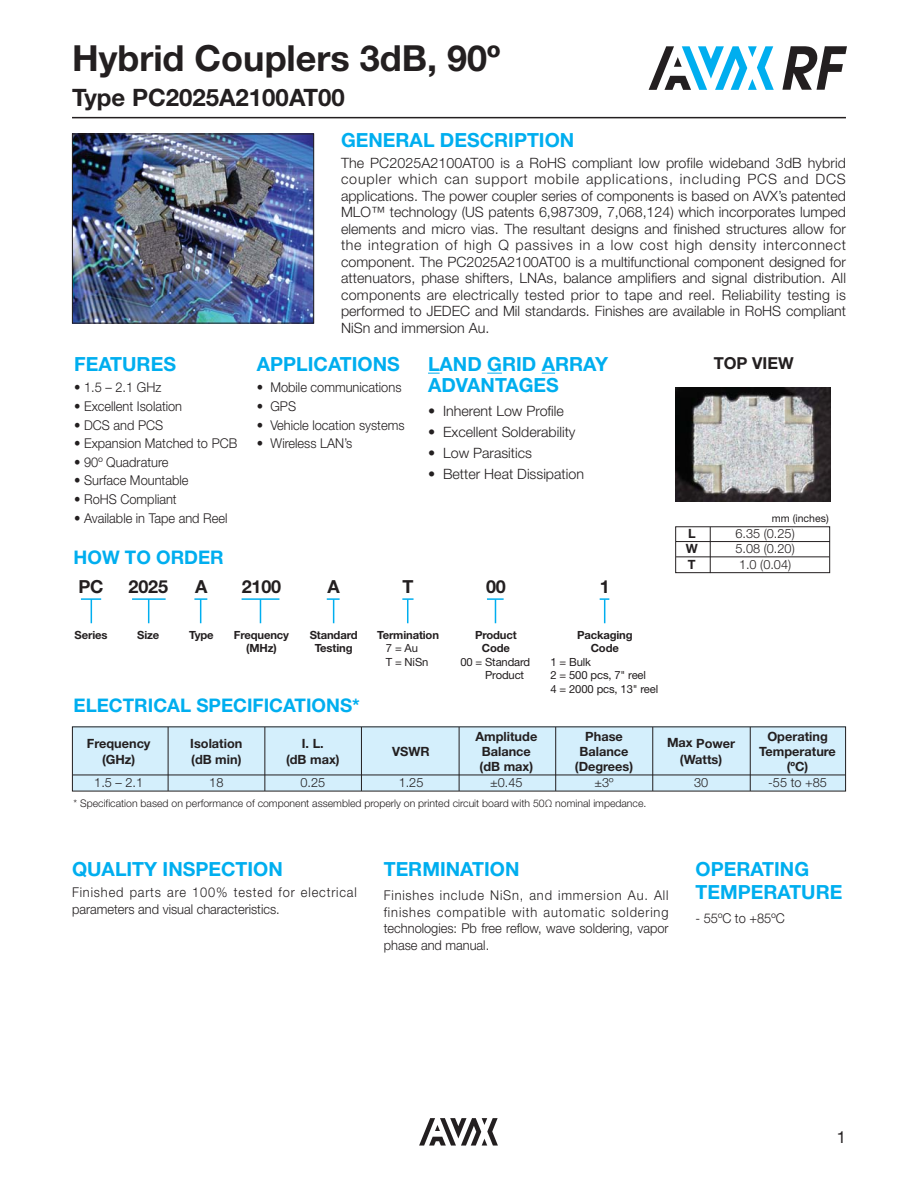
<style>
.page{position:relative;width:918px;height:1188px;background:#fff}
.page>*{position:absolute;margin:0;border:0;box-sizing:border-box;transform-origin:0 0}
.t1{font:700 36px "Helvetica Neue LT Std";color:#231f20}
.t2{font:700 24px "Helvetica Neue LT Std";color:#231f20}
.t3{font:700 19.5px/21px "Helvetica Neue LT Std";color:#00aeef}
.t4{font:700 18.75px "Helvetica Neue LT Std";color:#00aeef}
.t5{font:700 18px "Helvetica Neue LT Std";letter-spacing:-.01em;color:#231f20}
.t6{font:700 16.5px "Helvetica Neue LT Std";color:#231f20}
.t7{font:16.5px "Helvetica Neue";color:#231f20}
.t8{font:300 14.25px/16.5px "Helvetica Neue LT Std";color:#231f20;text-align:justify}
.t9{font:300 13.5px/16.5px "Helvetica Neue LT Std";color:#231f20;text-align:justify;scale:.95 1}
.t10{font:300 13.5px/16.5px "Helvetica Neue LT Std";letter-spacing:.05em;color:#231f20;scale:.95 1}
.t11{font:700 12.75px "Helvetica Neue LT Std";color:#231f20}
.t12{font:300 12.75px "Helvetica Neue LT Std";color:#231f20}
.t13{font:700 11.25px/13.5px "Helvetica Neue LT Std";letter-spacing:-.01em;color:#231f20;text-align:center}
.t14{font:11.25px/13.5px "Helvetica Neue LT Std";letter-spacing:-.01em;color:#231f20}
.t15{font:300 10.5px "Helvetica Neue LT Std";color:#231f20}
.t16{font:10.5px "Helvetica Neue LT Std";color:#231f20}
</style>
<div class="page">
<svg style="left:419px;top:1118px;width:79px;height:28px"></svg>
<svg style="left:782px;top:46px;width:65px;height:44px"></svg>
<svg style="left:649px;top:46px;width:125px;height:44px"></svg>
<hr style="left:72px;top:117px;width:774px;height:1px;background:#231f20">
<img style="left:74px;top:136px;width:238px;height:186px">
<div style="left:72px;top:134px;width:242px;height:190px;border:1px solid #231f20"></div>
<img style="left:676px;top:388px;width:154px;height:113px">
<svg style="left:428px;top:373px;width:12px;height:1px"></svg>
<svg style="left:487px;top:373px;width:15px;height:1px"></svg>
<svg style="left:542px;top:373px;width:13px;height:1px"></svg>
<div style="left:72px;top:727px;width:774px;height:64px;background:#d4effc"></div>
<hr style="left:73px;top:775px;width:772px;height:1px;background:#231f20">
<hr style="left:168px;top:727px;width:1px;height:64px;background:#231f20">
<hr style="left:264px;top:727px;width:1px;height:64px;background:#231f20">
<hr style="left:361px;top:727px;width:1px;height:64px;background:#231f20">
<hr style="left:459px;top:727px;width:1px;height:64px;background:#231f20">
<hr style="left:555px;top:727px;width:1px;height:64px;background:#231f20">
<hr style="left:652px;top:727px;width:1px;height:64px;background:#231f20">
<hr style="left:750px;top:727px;width:1px;height:64px;background:#231f20">
<hr style="left:81px;top:598px;width:20px;height:2px;background:#00aeef">
<svg style="left:91px;top:600px;width:1px;height:23px"></svg>
<hr style="left:132px;top:598px;width:34px;height:2px;background:#00aeef">
<svg style="left:148px;top:600px;width:1px;height:23px"></svg>
<hr style="left:242px;top:598px;width:37px;height:2px;background:#00aeef">
<svg style="left:260px;top:600px;width:1px;height:23px"></svg>
<svg style="left:194px;top:598px;width:13px;height:25px"></svg>
<svg style="left:402px;top:598px;width:12px;height:25px"></svg>
<svg style="left:487px;top:598px;width:17px;height:25px"></svg>
<svg style="left:600px;top:598px;width:9px;height:25px"></svg>
<svg style="left:675px;top:526px;width:155px;height:47px"></svg>
<hr style="left:676px;top:556px;width:153px;height:1px;background:#231f20">
<hr style="left:710px;top:527px;width:1px;height:46px;background:#231f20">
<svg style="left:327px;top:598px;width:13px;height:25px"></svg>
<h1 class="t1" style="left:72px;top:45px;width:430px">Hybrid Couplers 3dB, 90º</h1>
<h2 class="t2" style="left:72px;top:89px;width:274px">Type PC2025A2100AT00</h2>
<h3 class="t3" style="left:341px;top:132px;width:235px">GENERAL DESCRIPTION</h3>
<p class="t8" style="left:341px;top:156px;width:506px">The PC2025A2100AT00 is a RoHS compliant low profile wideband 3dB hybrid coupler which can support mobile applications, including PCS and DCS applications. The power coupler series of components is based on AVX’s patented MLO™ technology (US patents 6,987309, 7,068,124) which incorporates lumped elements and micro vias. The resultant designs and finished structures allow for the integration of high Q passives in a low cost high density interconnect component. The PC2025A2100AT00 is a multifunctional component designed for attenuators, phase shifters, LNAs, balance amplifiers and signal distribution. All components are electrically tested prior to tape and reel. Reliability testing is performed to JEDEC and Mil standards. Finishes are available in RoHS compliant NiSn and immersion Au.</p>
<h3 class="t3" style="left:74px;top:356px;width:103px">FEATURES</h3>
<p class="t9" style="left:74px;top:381px;width:93px">• 1.5 – 2.1 GHz</p>
<p class="t9" style="left:74px;top:399px;width:115px">• Excellent Isolation</p>
<p class="t9" style="left:74px;top:418px;width:95px">• DCS and PCS</p>
<p class="t9" style="left:74px;top:437px;width:173px">• Expansion Matched to PCB</p>
<p class="t9" style="left:74px;top:455px;width:101px">• 90º Quadrature</p>
<p class="t9" style="left:74px;top:474px;width:122px">• Surface Mountable</p>
<p class="t9" style="left:74px;top:492px;width:110px">• RoHS Compliant</p>
<p class="t9" style="left:74px;top:511px;width:163px">• Available in Tape and Reel</p>
<h3 class="t3" style="left:257px;top:356px;width:144px">APPLICATIONS</h3>
<p class="t9" style="left:257px;top:381px;width:154px">• Mobile communications</p>
<p class="t9" style="left:257px;top:399px;width:43px">• GPS</p>
<p class="t9" style="left:257px;top:418px;width:157px">• Vehicle location systems</p>
<p class="t9" style="left:257px;top:437px;width:102px">• Wireless LAN’s</p>
<h3 class="t3" style="left:428px;top:356px;width:182px">LAND GRID ARRAY<br>ADVANTAGES</h3>
<p class="t8" style="left:428px;top:404px;width:137px">• Inherent Low Profile</p>
<p class="t8" style="left:428px;top:425px;width:149px">• Excellent Solderability</p>
<p class="t8" style="left:428px;top:446px;width:105px">• Low Parasitics</p>
<p class="t8" style="left:428px;top:467px;width:157px">• Better Heat Dissipation</p>
<p class="t6" style="left:714px;top:358px;width:82px">TOP VIEW</p>
<p class="t16" style="left:772px;top:512px;width:58px">mm (inches)</p>
<h3 class="t4" style="left:74px;top:551px;width:152px">HOW TO ORDER</h3>
<p class="t5" style="left:79px;top:580px;width:27px">PC</p>
<p class="t13" style="left:75px;top:629px;width:34px">Series</p>
<p class="t5" style="left:129px;top:580px;width:41px">2025</p>
<p class="t13" style="left:137px;top:629px;width:24px">Size</p>
<p class="t5" style="left:195px;top:580px;width:14px">A</p>
<p class="t13" style="left:189px;top:629px;width:26px">Type</p>
<p class="t5" style="left:242px;top:580px;width:41px">2100</p>
<p class="t13" style="left:234px;top:629px;width:57px">Frequency (MHz)</p>
<p class="t5" style="left:328px;top:580px;width:14px">A</p>
<p class="t13" style="left:310px;top:629px;width:49px">Standard<br>Testing</p>
<h3 class="t4" style="left:74px;top:699px;width:288px">ELECTRICAL SPECIFICATIONS*</h3>
<p class="t11" style="left:87px;top:739px;width:65px">Frequency</p>
<p class="t11" style="left:190px;top:739px;width:54px">Isolation</p>
<p class="t11" style="left:302px;top:739px;width:23px">I. L.</p>
<p class="t11" style="left:102px;top:754px;width:35px">(GHz)</p>
<p class="t11" style="left:191px;top:754px;width:52px">(dB min)</p>
<p class="t11" style="left:286px;top:754px;width:55px">(dB max)</p>
<p class="t5" style="left:403px;top:580px;width:12px">T</p>
<p class="t13" style="left:377px;top:629px;width:63px">Termination</p>
<p class="t14" style="left:386px;top:642px;width:44px">7 = Au<br>T = NiSn</p>
<p class="t5" style="left:486px;top:580px;width:21px">00</p>
<p class="t13" style="left:475px;top:629px;width:43px">Product<br>Code</p>
<p class="t14" style="left:485px;top:655px;width:47px;text-indent:-25px">00 = Standard<br>Product</p>
<p class="t5" style="left:600px;top:580px;width:12px">1</p>
<p class="t13" style="left:577px;top:629px;width:57px">Packaging<br>Code</p>
<p class="t14" style="left:550px;top:655px;width:109px">1 = Bulk<br>2 = 500 pcs, 7" reel<br>4 = 2000 pcs, 13" reel</p>
<p class="t11" style="left:688px;top:529px;width:9px">L</p>
<p class="t12" style="left:735px;top:529px;width:61px">6.35 (0.25)</p>
<p class="t11" style="left:686px;top:544px;width:14px">W</p>
<p class="t12" style="left:735px;top:544px;width:61px">5.08 (0.20)</p>
<p class="t11" style="left:688px;top:559px;width:9px">T</p>
<p class="t12" style="left:739px;top:559px;width:54px">1.0 (0.04)</p>
<p class="t11" style="left:667px;top:739px;width:70px">Max Power</p>
<p class="t11" style="left:767px;top:732px;width:62px">Operating</p>
<p class="t11" style="left:476px;top:732px;width:63px">Amplitude</p>
<p class="t11" style="left:585px;top:732px;width:39px">Phase</p>
<p class="t11" style="left:392px;top:747px;width:39px">VSWR</p>
<p class="t11" style="left:482px;top:747px;width:51px">Balance</p>
<p class="t11" style="left:580px;top:747px;width:51px">Balance</p>
<p class="t11" style="left:759px;top:747px;width:78px">Temperature</p>
<p class="t11" style="left:680px;top:754px;width:44px">(Watts)</p>
<p class="t11" style="left:480px;top:762px;width:55px">(dB max)</p>
<p class="t11" style="left:575px;top:762px;width:60px">(Degrees)</p>
<p class="t11" style="left:787px;top:762px;width:23px">(ºC)</p>
<p class="t12" style="left:94px;top:778px;width:50px">1.5 – 2.1</p>
<p class="t12" style="left:209px;top:778px;width:16px">18</p>
<p class="t12" style="left:300px;top:778px;width:26px">0.25</p>
<p class="t12" style="left:399px;top:778px;width:26px">1.25</p>
<p class="t12" style="left:490px;top:778px;width:34px">±0.45</p>
<p class="t12" style="left:595px;top:778px;width:20px">±3º</p>
<p class="t12" style="left:694px;top:778px;width:16px">30</p>
<p class="t12" style="left:768px;top:778px;width:60px">-55 to +85</p>
<p class="t15" style="left:74px;top:800px;width:574px">* Specification based on performance of component assembled properly on printed circuit board with 50Ω nominal impedance.</p>
<h3 class="t3" style="left:72px;top:861px;width:212px">QUALITY INSPECTION</h3>
<p class="t10" style="left:72px;top:886px;width:301px">Finished parts are 100% tested for electrical parameters and visual characteristics.</p>
<h3 class="t3" style="left:384px;top:861px;width:137px">TERMINATION</h3>
<p class="t9" style="left:384px;top:889px;width:301px">Finishes include NiSn, and immersion Au. All finishes compatible with automatic soldering technologies: Pb free reflow, wave soldering, vapor phase and manual.</p>
<h3 class="t3" style="left:696px;top:860px;width:148px;line-height:22.5px">OPERATING<br>TEMPERATURE</h3>
<p class="t9" style="left:696px;top:911px;width:95px">- 55ºC to +85ºC</p>
<p class="t7" style="left:837px;top:1131px;width:11px">1</p>
</div>
